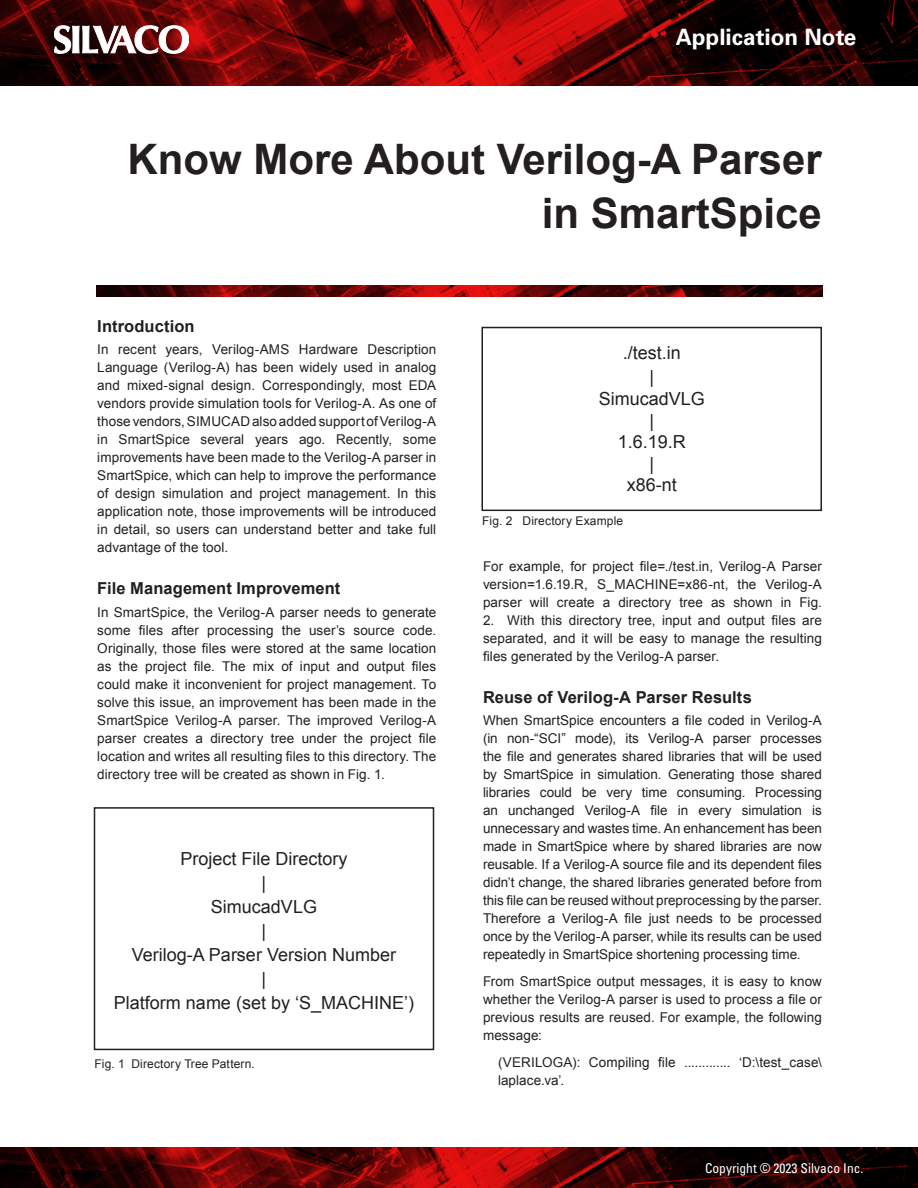
<style>
.page{position:relative;width:918px;height:1188px;background:#fff}
.page>*{position:absolute;margin:0;border:0;box-sizing:border-box;transform-origin:0 0}
.article_heading{font:700 42px/54px "Arial";color:#231f20;text-align:right}
.t1{font:700 22.5px "Univers";color:#fff}
.article_heading-2{font:18px/21.6px "Arial";color:#231f20;text-align:center}
.article_sub-heading{font:700 16.5px "Arial";letter-spacing:.005em;color:#231f20}
.body_text_2{font:13.5px/18px "Arial";letter-spacing:.005em;color:#231f20;text-align:justify}
.body_text_2_indent{font:13.5px/18px "Arial";letter-spacing:.005em;color:#231f20}
.t2{font:condensed 13.5px "Univers";color:#fff}
.figure_captions{font:12px "Arial";letter-spacing:.015em;color:#231f20}
</style>
<div class="page">
<img style="left:0;top:1147px;width:918px;height:1px">
<img style="left:0;top:0;width:918px;height:86px">
<svg style="left:54px;top:10px;width:135px;height:44px"></svg>
<img style="left:96px;top:285px;width:726px;height:11px">
<img style="left:0;top:1148px;width:918px;height:40px">
<div style="left:94px;top:807px;width:340px;height:243px;border:2px solid #231f20"></div>
<div style="left:482px;top:327px;width:340px;height:184px;border:2px solid #231f20"></div>
<p class="t1" style="left:676px;top:24px;width:182px">Application Note</p>
<p class="article_heading" style="left:127px;top:134px;width:696px">Know More About Verilog-A Parser in SmartSpice</p>
<p class="article_sub-heading" style="left:97px;top:315px;width:99px">Introduction</p>
<p class="body_text_2" style="left:97px;top:340px;width:341px">In recent years, Verilog-AMS Hardware Description Language (Verilog-A) has been widely used in analog and mixed-signal design. Correspondingly, most EDA vendors provide simulation tools for Verilog-A. As one of those vendors, SIMUCAD also added support of Verilog-A in SmartSpice several years ago. Recently, some improvements have been made to the Verilog-A parser in SmartSpice, which can help to improve the performance of design simulation and project management. In this application note, those improvements will be introduced in detail, so users can understand better and take full advantage of the tool.</p>
<p class="article_sub-heading" style="left:97px;top:577px;width:245px">File Management Improvement</p>
<p class="body_text_2" style="left:97px;top:603px;width:341px">In SmartSpice, the Verilog-A parser needs to generate some files after processing the user’s source code.<br>Originally, those files were stored at the same location as the project file. The mix of input and output files could make it inconvenient for project management. To solve this issue, an improvement has been made in the SmartSpice Verilog-A parser. The improved Verilog-A parser creates a directory tree under the project file location and writes all resulting files to this directory. The directory tree will be created as shown in Fig. 1.</p>
<p class="article_heading-2" style="left:180px;top:848px;width:169px">Project File Directory</p>
<p class="article_heading-2" style="left:262px;top:872px;width:6px">|</p>
<p class="article_heading-2" style="left:211px;top:896px;width:108px">SimucadVLG</p>
<p class="article_heading-2" style="left:262px;top:920px;width:6px">|</p>
<p class="article_heading-2" style="left:132px;top:944px;width:266px">Verilog-A Parser Version Number</p>
<p class="article_heading-2" style="left:262px;top:968px;width:6px">|</p>
<p class="article_heading-2" style="left:114px;top:992px;width:302px">Platform name (set by ‘S_MACHINE’)</p>
<p class="figure_captions" style="left:94px;top:1056px;width:162px">Fig. 1 Directory Tree Pattern.</p>
<p class="article_heading-2" style="left:623px;top:343px;width:60px">./test.in</p>
<p class="article_heading-2" style="left:649px;top:367px;width:6px">|</p>
<p class="article_heading-2" style="left:599px;top:388px;width:108px">SimucadVLG |</p>
<p class="article_heading-2" style="left:618px;top:431px;width:70px">1.6.19.R</p>
<p class="article_heading-2" style="left:649px;top:453px;width:6px">|</p>
<p class="article_heading-2" style="left:627px;top:475px;width:52px">x86-nt</p>
<p class="figure_captions" style="left:482px;top:513px;width:142px">Fig. 2 Directory Example</p>
<p class="body_text_2" style="left:483px;top:557px;width:341px">For example, for project file=./test.in, Verilog-A Parser version=1.6.19.R, S_MACHINE=x86-nt, the Verilog-A parser will create a directory tree as shown in Fig.</p>
<p class="body_text_2" style="left:483px;top:611px;width:341px">2. With this directory tree, input and output files are separated, and it will be easy to manage the resulting files generated by the Verilog-A parser.</p>
<p class="article_sub-heading" style="left:483px;top:686px;width:270px">Reuse of Verilog-A Parser Results</p>
<p class="body_text_2" style="left:483px;top:712px;width:341px">When SmartSpice encounters a file coded in Verilog-A (in non-“SCI” mode), its Verilog-A parser processes the file and generates shared libraries that will be used by SmartSpice in simulation. Generating those shared libraries could be very time consuming. Processing an unchanged Verilog-A file in every simulation is unnecessary and wastes time. An enhancement has been made in SmartSpice where by shared libraries are now reusable. If a Verilog-A source file and its dependent files didn’t change, the shared libraries generated before from this file can be reused without preprocessing by the parser.<br>Therefore a Verilog-A file just needs to be processed once by the Verilog-A parser, while its results can be used repeatedly in SmartSpice shortening processing time.</p>
<p class="body_text_2" style="left:483px;top:973px;width:340px">From SmartSpice output messages, it is easy to know whether the Verilog-A parser is used to process a file or previous results are reused. For example, the following message:</p>
<p class="body_text_2_indent" style="left:498px;top:1054px;width:326px">(VERILOGA): Compiling file ............. ‘D:\test_case\ laplace.va’.</p>
<p class="t2" style="left:705px;top:1160px;width:160px">Copyright © 2023 Silvaco Inc.</p>
</div>
